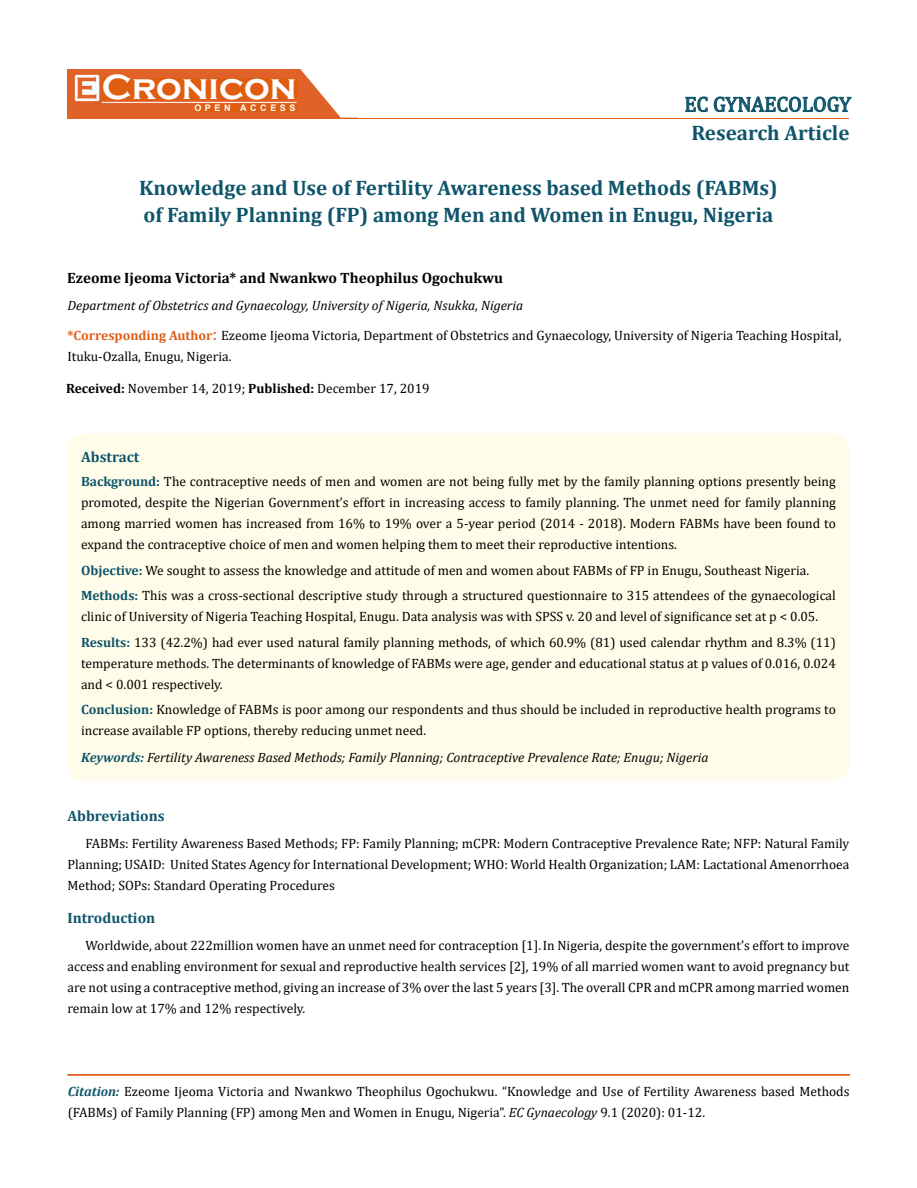
<style>
.page{position:relative;width:917px;height:1188px;background:#fff}
.page>*{position:absolute;margin:0;border:0;box-sizing:border-box;transform-origin:0 0}
.t1{font:700 36px "Copperplate Gothic";color:#fff}
.t2{font:700 21px/27px "Cambria";color:#0e546a}
.t3{font:21px "Cambria";color:#0e546a}
.t4{font:700 15px "Cambria";color:#000}
.t5{font:700 15px "Cambria";color:#0e546a}
.t6{font:13.5px/21px "Cambria";color:#000}
.t7{font:italic 13.5px "Cambria";color:#000}
.t8{font:700 9px "Arial";letter-spacing:.4em;color:#fff}
.s1{font-weight:700;color:#e05d1a}
.s2{font-size:18px;color:#e05d1a}
.s3{font-weight:700}
.s4{font-weight:700;color:#0e546a}
.s5{font-weight:700;font-style:italic;color:#0e546a}
.s6{font-style:italic}
</style>
<div class="page">
<div style="left:67px;top:70px;width:290px;height:49px;background:#e06228"></div>
<svg style="left:300px;top:69px;width:58px;height:49px"></svg>
<img style="left:75px;top:75px;width:24px;height:26px">
<div style="left:102px;top:79px;width:195px;height:21px;background:#df5d11"></div>
<div style="left:194px;top:105px;width:103px;height:7px;background:#df5d11"></div>
<svg style="left:685px;top:97px;width:166px;height:15px"></svg>
<hr style="left:102px;top:102px;width:194px;height:1px;background:#fff">
<hr style="left:279px;top:118px;width:569px;height:1px;background:#e05d1a">
<div style="left:67px;top:1075px;width:782px;height:1px;border:1px solid #e05d1a"></div>
<div style="left:67px;top:433px;width:782px;height:348px;background:#fffde9;border-radius:18px"></div>
<h1 class="t1" style="left:102px;top:68px;width:196px">Cronicon</h1>
<p class="t8" style="left:194px;top:102px;width:103px">OPEN ACCESS</p>
<h2 class="t3" style="left:684px;top:92px;width:168px">EC GYNAECOLOGY</h2>
<h2 class="t2" style="left:691px;top:119px;width:160px">Research Article</h2>
<h2 class="t2" style="left:139px;top:174px;width:640px">Knowledge and Use of Fertility Awareness based Methods (FABMs) of Family Planning (FP) among Men and Women in Enugu, Nigeria</h2>
<p class="t4" style="left:67px;top:267px;width:437px">Ezeome Ijeoma Victoria* and Nwankwo Theophilus Ogochukwu</p>
<p class="t7" style="left:67px;top:296px;width:457px">Department of Obstetrics and Gynaecology, University of Nigeria, Nsukka, Nigeria</p>
<p class="t6" style="left:67px;top:325px;width:775px"><span class="s1">*Corresponding Author</span><span class="s2">:</span> Ezeome Ijeoma Victoria, Department of Obstetrics and Gynaecology, University of Nigeria Teaching Hospital,<br>Ituku-Ozalla, Enugu, Nigeria.</p>
<p class="t6" style="left:66px;top:378px;width:365px"><span class="s3">Received:</span> November 14, 2019; <span class="s3">Published:</span> December 17, 2019</p>
<p class="t5" style="left:81px;top:446px;width:60px">Abstract</p>
<p class="t6" style="left:81px;top:471px;width:756px;text-align:justify"><span class="s4">Background:</span> The contraceptive needs of men and women are not being fully met by the family planning options presently being promoted, despite the Nigerian Government’s effort in increasing access to family planning. The unmet need for family planning among married women has increased from 16% to 19% over a 5-year period (2014 - 2018). Modern FABMs have been found to expand the contraceptive choice of men and women helping them to meet their reproductive intentions.</p>
<p class="t6" style="left:81px;top:557px;width:756px;line-height:25.5px"><span class="s4">Objective:</span> We sought to assess the knowledge and attitude of men and women about FABMs of FP in Enugu, Southeast Nigeria.<br><span class="s4">Methods:</span> This was a cross-sectional descriptive study through a structured questionnaire to 315 attendees of the gynaecological</p>
<p class="t6" style="left:81px;top:604px;width:756px;line-height:25.5px">clinic of University of Nigeria Teaching Hospital, Enugu. Data analysis was with SPSS v. 20 and level of significance set at p &lt; 0.05.<br><span class="s4">Results:</span> 133 (42.2%) had ever used natural family planning methods, of which 60.9% (81) used calendar rhythm and 8.3% (11)</p>
<p class="t6" style="left:81px;top:653px;width:756px">temperature methods. The determinants of knowledge of FABMs were age, gender and educational status at p values of 0.016, 0.024 and &lt; 0.001 respectively.</p>
<p class="t6" style="left:81px;top:699px;width:756px"><span class="s4">Conclusion:</span> Knowledge of FABMs is poor among our respondents and thus should be included in reproductive health programs to increase available FP options, thereby reducing unmet need.</p>
<p class="t7" style="left:81px;top:747px;width:629px"><span class="s4">Keywords:</span> Fertility Awareness Based Methods; Family Planning; Contraceptive Prevalence Rate; Enugu; Nigeria</p>
<p class="t5" style="left:67px;top:805px;width:99px">Abbreviations</p>
<p class="t6" style="left:67px;top:833px;width:783px;text-align:justify;text-indent:18px">FABMs: Fertility Awareness Based Methods; FP: Family Planning; mCPR: Modern Contraceptive Prevalence Rate; NFP: Natural Family Planning; USAID: United States Agency for International Development; WHO: World Health Organization; LAM: Lactational Amenorrhoea Method; SOPs: Standard Operating Procedures</p>
<p class="t5" style="left:67px;top:907px;width:89px">Introduction</p>
<p class="t6" style="left:67px;top:935px;width:783px;text-align:justify;text-indent:18px">Worldwide, about 222million women have an unmet need for contraception [1].In Nigeria, despite the government’s effort to improve access and enabling environment for sexual and reproductive health services [2], 19% of all married women want to avoid pregnancy but are not using a contraceptive method, giving an increase of 3% over the last 5 years [3]. The overall CPR and mCPR among married women remain low at 17% and 12% respectively.</p>
<p class="t6" style="left:68px;top:1081px;width:783px"><span class="s5">Citation:</span> Ezeome Ijeoma Victoria and Nwankwo Theophilus Ogochukwu. “Knowledge and Use of Fertility Awareness based Methods (FABMs) of Family Planning (FP) among Men and Women in Enugu, Nigeria”. <span class="s6">EC Gynaecology</span> 9.1 (2020): 01-12.</p>
</div>
